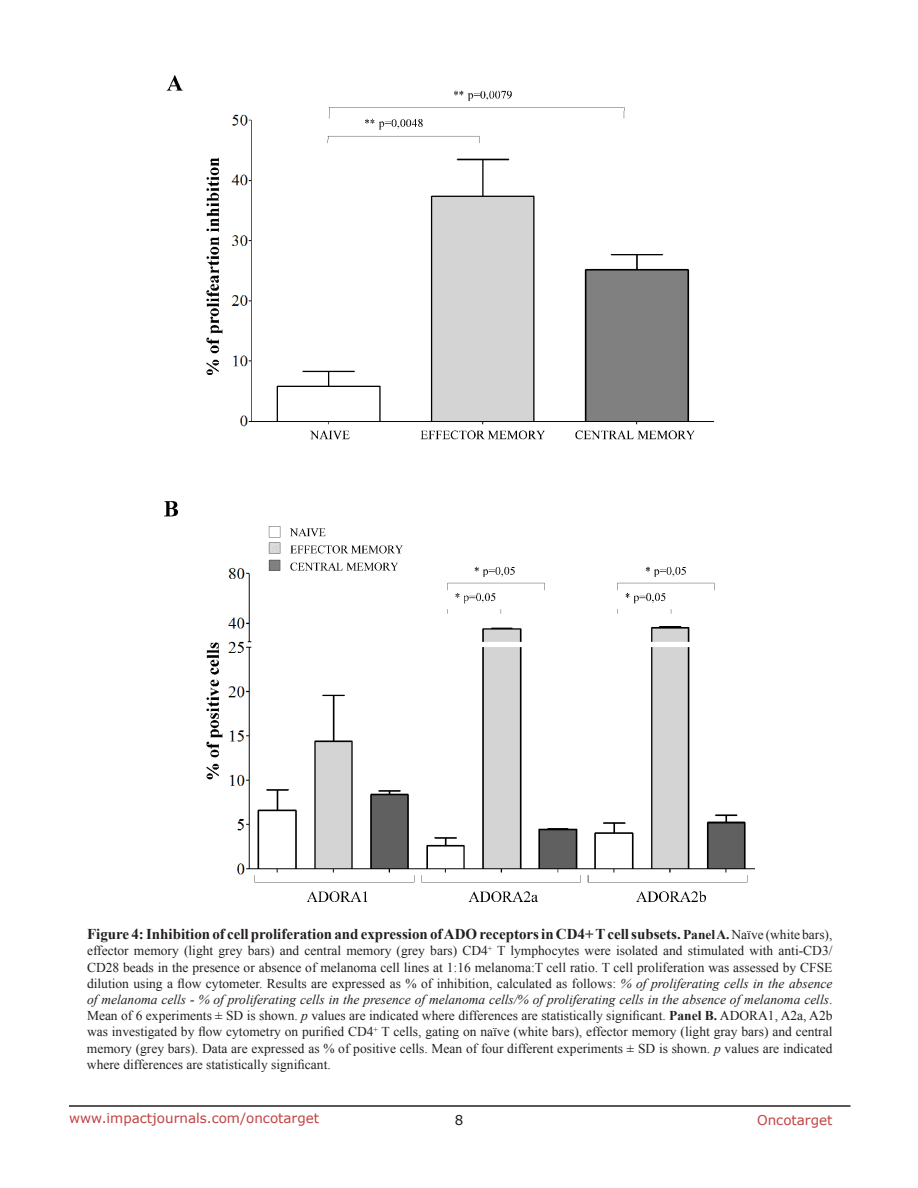
<style>
.page{position:relative;width:918px;height:1188px;background:#fff}
.page>*{position:absolute;margin:0;border:0;box-sizing:border-box;transform-origin:0 0}
.FigureText{font:700 15px "Times New Roman";color:#231f20}
.FigureText-2{font:13.5px/16.2px "Times New Roman";color:#231f20;text-align:justify}
.t1{font:13.5px "Verdana";color:#c24141}
.t2{font:13.5px "Verdana";color:#231f20}
.s1{font-size:13.5px}
.s2{font-weight:400;font-size:13.5px}
.s3{font-style:italic}
.s4{font-weight:700}
</style>
<div class="page">
<hr style="left:69px;top:1105px;width:781px;height:2px;background:#231f20">
<img style="left:165px;top:75px;width:590px;height:826px">
<p class="FigureText" style="left:87px;top:924px;width:747px">Figure 4: Inhibition of cell proliferation and expression of ADO receptors in CD4+ T cell subsets. <span class="s1">Panel A.</span> <span class="s2">Naïve (white bars),</span></p>
<p class="FigureText-2" style="left:87px;top:942px;width:747px">effector memory (light grey bars) and central memory (grey bars) CD4<sup>+</sup> T lymphocytes were isolated and stimulated with anti-CD3/ CD28 beads in the presence or absence of melanoma cell lines at 1:16 melanoma:T cell ratio. T cell proliferation was assessed by CFSE dilution using a flow cytometer. Results are expressed as % of inhibition, calculated as follows: <span class="s3">% of proliferating cells in the absence of melanoma cells - % of proliferating cells in the presence of melanoma cells/% of proliferating cells in the absence of melanoma cells</span>.<br>Mean of 6 experiments ± SD is shown. <span class="s3">p</span> values are indicated where differences are statistically significant. <span class="s4">Panel B.</span> ADORA1, A2a, A2b was investigated by flow cytometry on purified CD4<sup>+</sup> T cells, gating on naïve (white bars), effector memory (light gray bars) and central memory (grey bars). Data are expressed as % of positive cells. Mean of four different experiments ± SD is shown. <span class="s3">p</span> values are indicated where differences are statistically significant.</p>
<p class="t1" style="left:69px;top:1109px;width:252px">www.impactjournals.com/oncotarget</p>
<p class="t2" style="left:455px;top:1111px;width:10px">8</p>
<p class="t1" style="left:757px;top:1111px;width:77px">Oncotarget</p>
</div>
